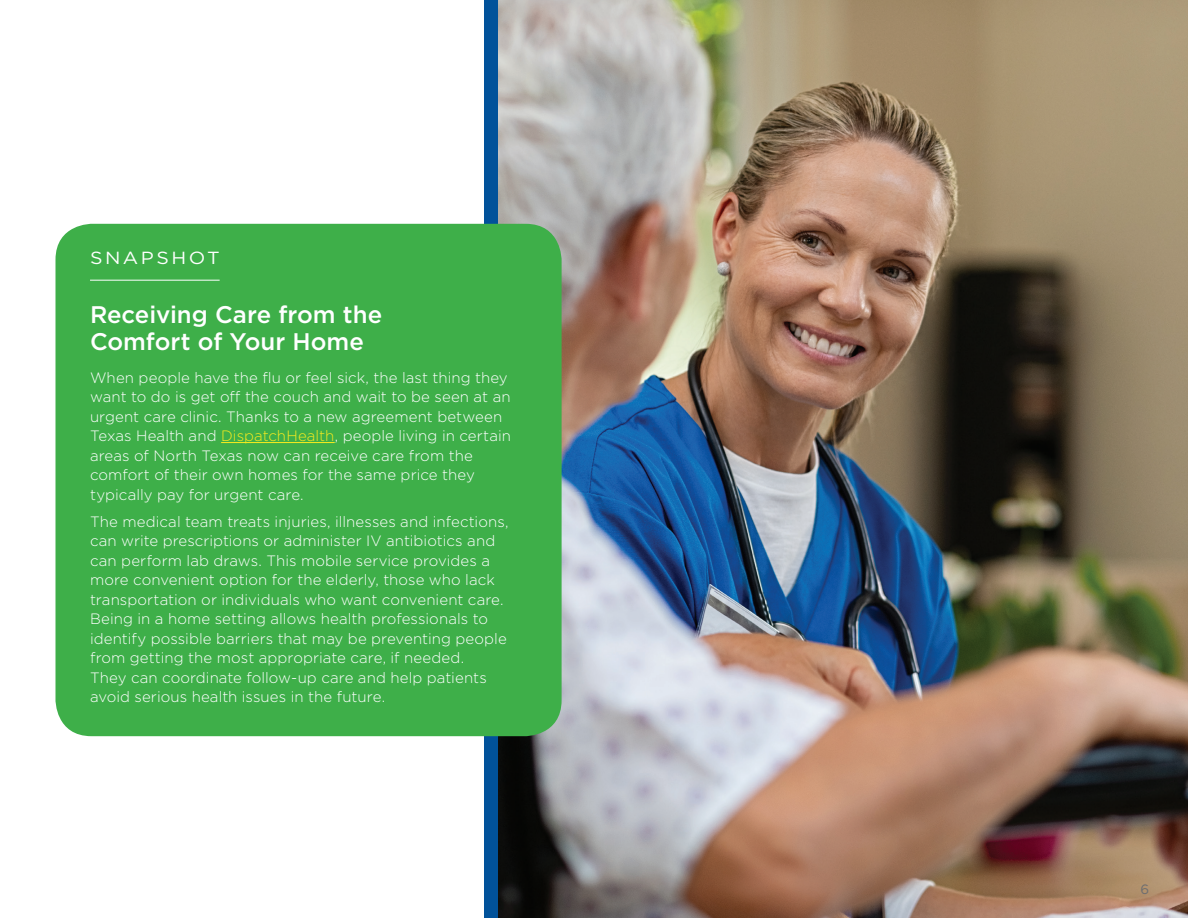
<style>
.page{position:relative;width:1188px;height:918px;background:#fff}
.page>*{position:absolute;margin:0;border:0;box-sizing:border-box;transform-origin:0 0}
.t1{font:500 24px/27px "Gotham";color:#fff}
.t2{font:17.55px "Gotham";letter-spacing:.13em;color:#fff;scale:1.11 1}
.t3{font:300 15px/19.5px "Gotham";letter-spacing:.005em;color:#fff}
.t4{font:13.5px "Gotham";color:#6c6d70}
.s1{color:#f9eb1e}
</style>
<div class="page">
<img style="left:498px;top:0;width:690px;height:918px">
<div style="left:484px;top:0;width:14px;height:918px;background:#01529a"></div>
<div style="left:56px;top:224px;width:506px;height:512px;background:#3eaf49;border-radius:36px"></div>
<hr style="left:221px;top:442px;width:114px;height:1px;background:#f9eb1e">
<hr style="left:90px;top:280px;width:130px;height:1px;background:#fff">
<p class="t2" style="left:90px;top:247px;width:118px">SNAPSHOT</p>
<h1 class="t1" style="left:90px;top:300px;width:294px">Receiving Care from the<br>Comfort of Your Home</h1>
<p class="t3" style="left:90px;top:367px;width:422px">When people have the flu or feel sick, the last thing they want to do is get off the couch and wait to be seen at an urgent care clinic. Thanks to a new agreement between Texas Health and <span class="s1">DispatchHealth</span>, people living in certain areas of North Texas now can receive care from the comfort of their own homes for the same price they typically pay for urgent care.</p>
<p class="t3" style="left:90px;top:511px;width:420px">The medical team treats injuries, illnesses and infections, can write prescriptions or administer IV antibiotics and can perform lab draws. This mobile service provides a more convenient option for the elderly, those who lack transportation or individuals who want convenient care.<br>Being in a home setting allows health professionals to identify possible barriers that may be preventing people from getting the most appropriate care, if needed.<br>They can coordinate follow-up care and help patients avoid serious health issues in the future.</p>
<p class="t4" style="left:1140px;top:880px;width:10px">6</p>
</div>
